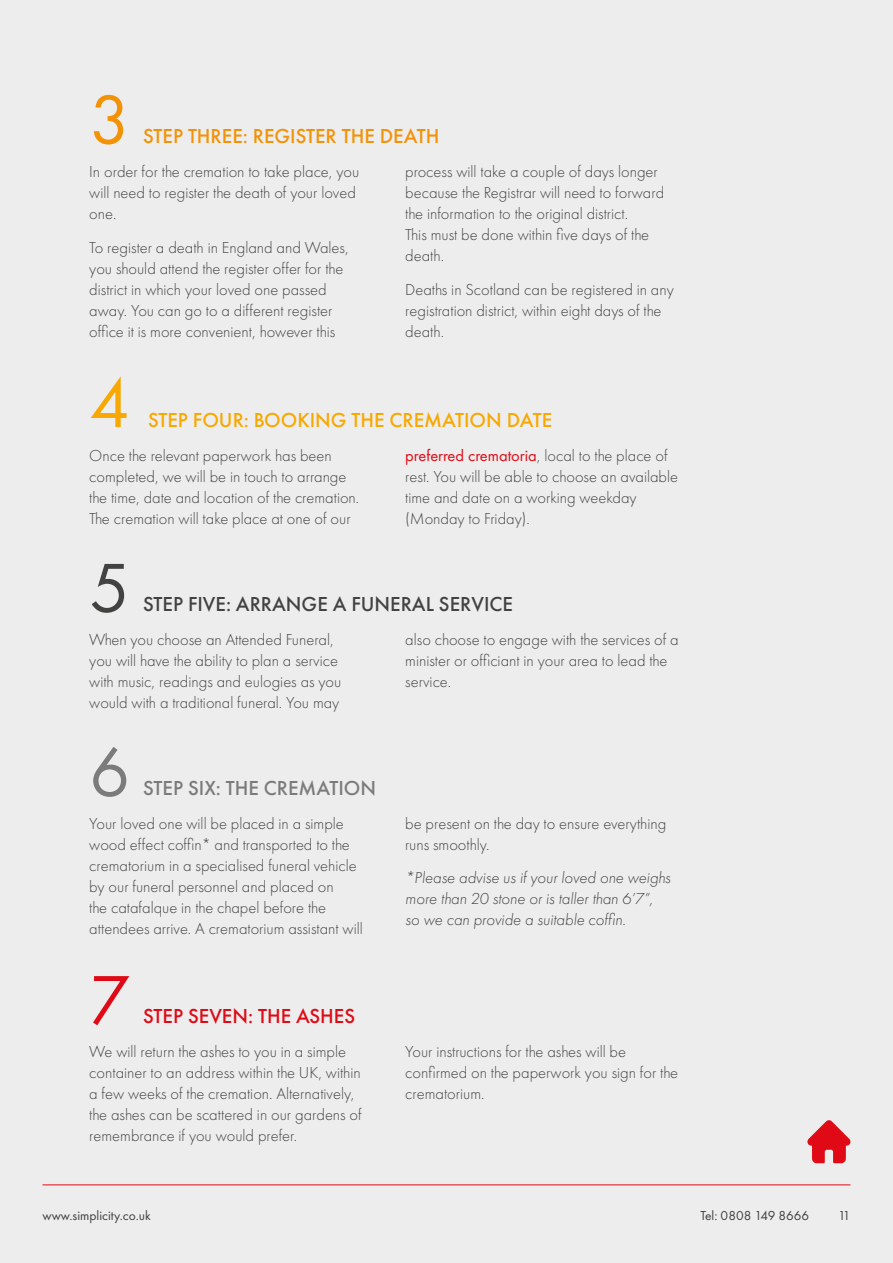
<style>
.page{position:relative;width:893px;height:1263px;background:#ededed}
.page>*{position:absolute;margin:0;border:0;box-sizing:border-box;transform-origin:0 0}
.t1{font:72px "Futura PT";color:#f39207}
.t2{font:72px "Futura PT";color:#f8a800}
.t3{font:72px "Futura PT";color:#424241}
.t4{font:72px "Futura PT";color:#7c7b7b}
.t5{font:72px "Futura PT";color:#df0a15}
.t6{font:500 21px "Futura PT";color:#f8a800}
.t7{font:500 21px "Futura PT";color:#424241}
.t8{font:500 21px "Futura PT";color:#f39207}
.t9{font:500 21px "Futura PT";color:#7c7b7b}
.t10{font:500 21px "Futura PT";color:#df0a15}
.t11{font:300 16.5px/21px "Futura PT";color:#424241}
.t12{font:italic 300 16.5px/21px "Futura PT";color:#424241}
.t13{font:13.5px "Futura PT";color:#41403f}
.s1{font-weight:400;color:#df0a15}
</style>
<div class="page">
<svg style="left:807px;top:1120px;width:44px;height:43px"></svg>
<hr style="left:43px;top:1184px;width:807px;height:1px;background:#df0a15">
<p class="t1" style="left:89px;top:77px;width:42px">3</p>
<p class="t8" style="left:143px;top:124px;width:298px">STEP THREE: REGISTER THE DEATH</p>
<p class="t11" style="left:89px;top:161px;width:272px">In order for the cremation to take place, you will need to register the death of your loved one.</p>
<p class="t11" style="left:89px;top:237px;width:261px">To register a death in England and Wales, you should attend the register offer for the district in which your loved one passed away. You can go to a different register office it is more convenient, however this</p>
<p class="t11" style="left:405px;top:161px;width:260px">process will take a couple of days longer because the Registrar will need to forward the information to the original district.<br>This must be done within five days of the death.</p>
<p class="t11" style="left:405px;top:279px;width:270px">Deaths in Scotland can be registered in any registration district, within eight days of the death.</p>
<p class="t2" style="left:89px;top:360px;width:42px">4</p>
<p class="t6" style="left:148px;top:407px;width:406px">STEP FOUR: BOOKING THE CREMATION DATE</p>
<p class="t11" style="left:89px;top:445px;width:271px">Once the relevant paperwork has been completed, we will be in touch to arrange the time, date and location of the cremation.<br>The cremation will take place at one of our</p>
<p class="t11" style="left:405px;top:445px;width:274px"><span class="s1">preferred crematoria</span>, local to the place of rest. You will be able to choose an available time and date on a working weekday (Monday to Friday).</p>
<p class="t3" style="left:89px;top:545px;width:42px">5</p>
<p class="t7" style="left:143px;top:591px;width:371px">STEP FIVE: ARRANGE A FUNERAL SERVICE</p>
<p class="t11" style="left:89px;top:629px;width:254px">When you choose an Attended Funeral, you will have the ability to plan a service with music, readings and eulogies as you would with a traditional funeral. You may</p>
<p class="t11" style="left:405px;top:629px;width:275px">also choose to engage with the services of a minister or officiant in your area to lead the service.</p>
<p class="t4" style="left:89px;top:729px;width:42px">6</p>
<p class="t9" style="left:143px;top:775px;width:234px">STEP SIX: THE CREMATION</p>
<p class="t11" style="left:89px;top:813px;width:275px">Your loved one will be placed in a simple wood effect coffin* and transported to the crematorium in a specialised funeral vehicle by our funeral personnel and placed on<br>the catafalque in the chapel before the attendees arrive. A crematorium assistant will</p>
<p class="t11" style="left:405px;top:813px;width:263px">be present on the day to ensure everything runs smoothly.</p>
<p class="t12" style="left:405px;top:867px;width:267px">*Please advise us if your loved one weighs more than 20 stone or is taller than 6’7”, so we can provide a suitable coffin.</p>
<p class="t5" style="left:89px;top:957px;width:42px">7</p>
<p class="t10" style="left:143px;top:1003px;width:214px">STEP SEVEN: THE ASHES</p>
<p class="t11" style="left:89px;top:1041px;width:274px">We will return the ashes to you in a simple container to an address within the UK, within a few weeks of the cremation. Alternatively, the ashes can be scattered in our gardens of remembrance if you would prefer.</p>
<p class="t11" style="left:405px;top:1041px;width:274px">Your instructions for the ashes will be confirmed on the paperwork you sign for the crematorium.</p>
<p class="t13" style="left:43px;top:1208px;width:110px">www.simplicity.co.uk</p>
<p class="t13" style="left:700px;top:1208px;width:110px">Tel: 0808 149 8666</p>
<p class="t13" style="left:838px;top:1208px;width:14px">11</p>
</div>
